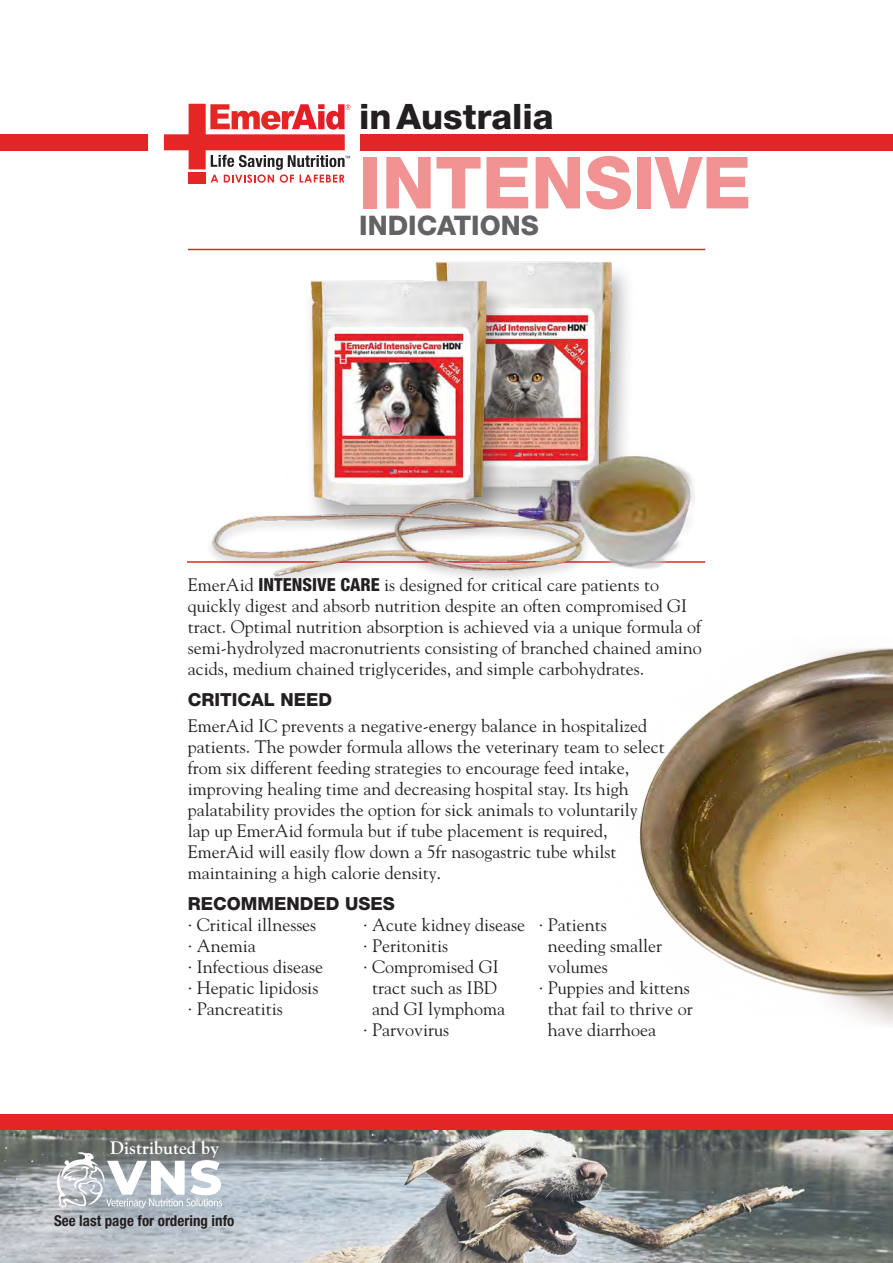
<style>
.page{position:relative;width:893px;height:1263px;background:#fff}
.page>*{position:absolute;margin:0;border:0;box-sizing:border-box;transform-origin:0 0}
.t1{font:800 72px "Helvetica Neue LT Std";color:#f19293}
.t2{font:800 35.1px "Helvetica Neue LT Std";color:#231f20}
.t3{font:800 27px "Helvetica Neue LT Std";color:#636366}
.t4{font:18px/21.1px "Goudy";color:#231f20}
.t5{font:800 18px "Helvetica Neue LT Std";color:#231f20}
.t6{font:700 18px "Goudy";color:#fff}
.t7{font:700 condensed 15px "Helvetica Neue LT Std";color:#231f20}
.s1{font-family:"Helvetica Neue LT Std";font-weight:800;font-stretch:condensed}
.s2{font-family:"Minion Pro"}
</style>
<div class="page">
<img style="left:639px;top:648px;width:254px;height:378px">
<svg style="left:164px;top:104px;width:186px;height:79px"></svg>
<div style="left:0;top:1114px;width:893px;height:16px;background:#e42526"></div>
<div style="left:0;top:134px;width:148px;height:16px;background:#e42526"></div>
<div style="left:361px;top:134px;width:532px;height:16px;background:#e42526"></div>
<hr style="left:187px;top:561px;width:518px;height:2px;background:#e42526">
<img style="left:435px;top:262px;width:193px;height:185px">
<img style="left:310px;top:280px;width:202px;height:167px">
<img style="left:204px;top:447px;width:420px;height:136px">
<img style="left:573px;top:450px;width:122px;height:125px">
<img style="left:0;top:1130px;width:893px;height:133px">
<hr style="left:188px;top:249px;width:517px;height:1px;background:#e42526">
<svg style="left:55px;top:1152px;width:167px;height:57px"></svg>
<h2 class="t2" style="left:359px;top:96px;width:196px">in Australia</h2>
<p class="t1" style="left:359px;top:140px;width:394px">INTENSIVE</p>
<p class="t3" style="left:359px;top:210px;width:181px">INDICATIONS</p>
<p class="t4" style="left:188px;top:573px;width:515px">EmerAid <span class="s1">INTENSIVE CARE</span> is designed for critical care patients to quickly digest and absorb nutrition despite an often compromised GI tract. Optimal nutrition absorption is achieved via a unique formula of semi-hydrolyzed macronutrients consisting of branched chained amino acids, medium chained triglycerides, and simple carbohydrates.</p>
<p class="t5" style="left:188px;top:689px;width:146px">CRITICAL NEED</p>
<p class="t4" style="left:188px;top:714px;width:478px">EmerAid IC prevents a negative-energy balance in hospitalized patients. The powder formula allows the veterinary team to select from six different feeding strategies to encourage feed intake, improving healing time and decreasing hospital stay. Its high palatability provides the option for sick animals to voluntarily<br>lap up EmerAid formula but if tube placement is required, EmerAid will easily flow down a 5fr nasogastric tube whilst maintaining a high calorie density<span class="s2">.</span></p>
<p class="t5" style="left:188px;top:893px;width:208px">RECOMMENDED USES</p>
<p class="t4" style="left:188px;top:913px;width:130px">· Critical illnesses</p>
<p class="t4" style="left:188px;top:934px;width:70px">· Anemia</p>
<p class="t4" style="left:188px;top:955px;width:137px">· Infectious disease</p>
<p class="t4" style="left:188px;top:976px;width:132px">· Hepatic lipidosis</p>
<p class="t4" style="left:188px;top:997px;width:96px">· Pancreatitis</p>
<p class="t4" style="left:363px;top:913px;width:163px">· Acute kidney disease</p>
<p class="t4" style="left:363px;top:934px;width:86px">· Peritonitis</p>
<p class="t4" style="left:363px;top:955px;width:144px;text-align:center">· Compromised GI tract such as IBD and GI lymphoma</p>
<p class="t4" style="left:363px;top:1018px;width:87px">· Parvovirus</p>
<p class="t4" style="left:548px;top:913px;width:116px;text-indent:-9px">· Patients needing smaller volumes</p>
<p class="t4" style="left:548px;top:976px;width:146px;text-indent:-9px">· Puppies and kittens that fail to thrive or have diarrhoea</p>
<p class="t6" style="left:110px;top:1136px;width:111px">Distributed by</p>
<p class="t7" style="left:54px;top:1211px;width:182px">See last page for ordering info</p>
</div>
